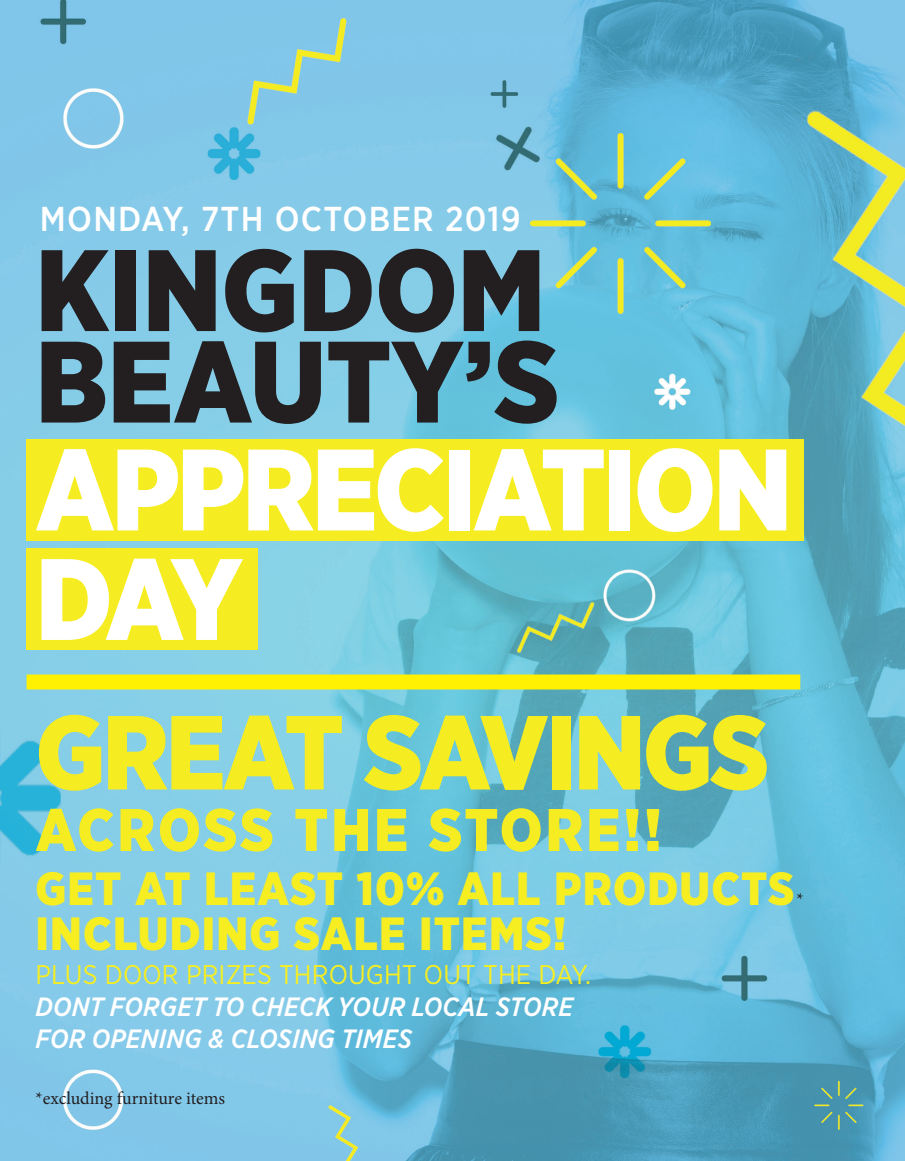
<style>
.page{position:relative;width:905px;height:1161px;background:#fff}
.page>*{position:absolute;margin:0;border:0;box-sizing:border-box;transform-origin:0 0}
.t1{font:900 115.5px/109.5px "Gotham Narrow";letter-spacing:-.025em;color:#fff}
.t2{font:900 115.5px "Gotham Narrow";color:#231f20}
.t3{font:900 105px "Gotham Narrow";letter-spacing:-.025em;color:#f5ed21}
.t4{font:900 60px "Gotham Narrow";letter-spacing:.05em;color:#f5ed21}
.t5{font:900 46.5px/45.5px "Gotham Narrow";letter-spacing:.025em;color:#f7ee21}
.t6{font:500 34.5px "Gotham Narrow";letter-spacing:.035em;color:#fff}
.t7{font:27px "Gotham Narrow";letter-spacing:.005em;color:#f7ee21}
.t8{font:italic 500 26.4px/31.7px "Gotham Narrow";letter-spacing:.005em;color:#fff}
.t9{font:18px "Minion Pro";letter-spacing:-.005em;color:#231f20}
.s1{font-style:inherit}
</style>
<div class="page">
<img style="left:0;top:0;width:904px;height:1161px">
<div style="left:27px;top:439px;width:777px;height:102px;background:#f5ed21"></div>
<div style="left:27px;top:548px;width:231px;height:102px;background:#f5ed21"></div>
<div style="left:27px;top:675px;width:773px;height:15px;background:#fff101"></div>
<p class="t6" style="left:40px;top:197px;width:482px">MONDAY, 7TH OCTOBER 2019</p>
<p class="t2" style="left:36px;top:214px;width:511px">KINGDOM</p>
<p class="t2" style="left:36px;top:306px;width:525px">BEAUTY’S</p>
<p class="t1" style="left:36px;top:434px;width:758px">APPRECIATION<br>DAY</p>
<p class="t3" style="left:36px;top:683px;width:735px">GREAT SAVINGS</p>
<p class="t4" style="left:36px;top:790px;width:627px">ACROSS THE STORE!!</p>
<p class="t5" style="left:36px;top:865px;width:760px">GET AT LEAST 10<span class="s1">%</span> ALL PRODUCTS<br>INCLUDING SALE ITEMS!</p>
<p class="t7" style="left:36px;top:957px;width:557px">PLUS DOOR PRIZES THROUGHT OUT THE DAY.</p>
<p class="t8" style="left:36px;top:991px;width:539px">DONT FORGET TO CHECK YOUR LOCAL STORE<br>FOR OPENING &amp; CLOSING TIMES</p>
<p class="t9" style="left:796px;top:888px;width:9px">*</p>
<p class="t9" style="left:36px;top:1087px;width:191px">*excluding furniture items</p>
</div>
